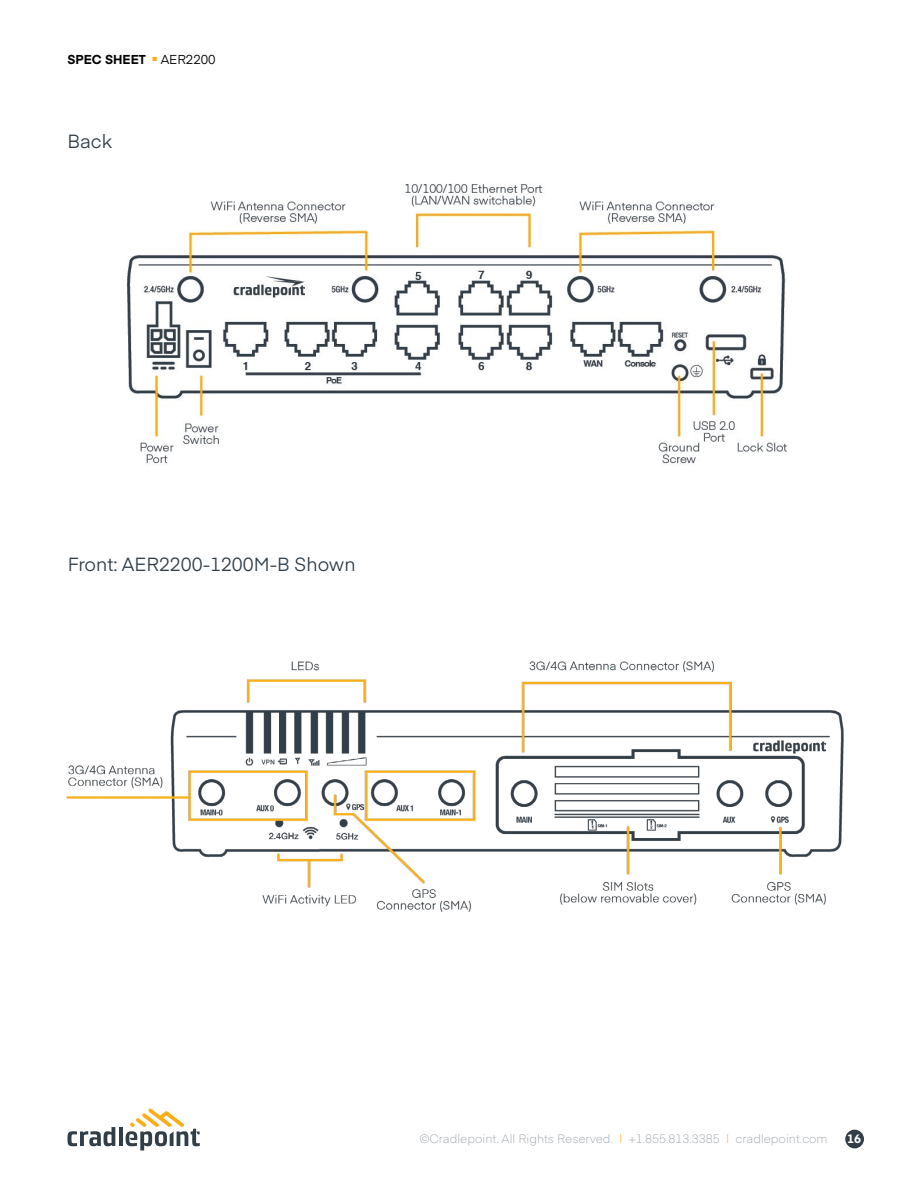
<style>
.page{position:relative;width:918px;height:1188px;background:#fff}
.page>*{position:absolute;margin:0;border:0;box-sizing:border-box;transform-origin:0 0}
.t1{font:18.75px "Eina 01";color:#313e48}
.t2{font:700 12.75px "Eina 01";color:#000}
.t3{font:300 12px "Eina 01";color:#a3a9ad}
.t4{font:700 12px "Eina 01";color:#fff}
.s1{font-weight:400}
.s2{color:#fbad18}
</style>
<div class="page">
<div style="left:845px;top:1130px;width:19px;height:18px;background:#313e48;border-radius:50%"></div>
<svg style="left:68px;top:1127px;width:47px;height:19px"></svg>
<hr style="left:119px;top:1127px;width:4px;height:19px;background:#313e48">
<svg style="left:126px;top:1109px;width:74px;height:41px"></svg>
<img style="left:66px;top:661px;width:778px;height:251px">
<img style="left:128px;top:184px;width:658px;height:280px">
<p class="t2" style="left:68px;top:50px;width:150px">SPEC SHEET <sup>■</sup> <span class="s1">AER2200</span></p>
<h1 class="t1" style="left:68px;top:127px;width:46px">Back</h1>
<h1 class="t1" style="left:68px;top:550px;width:289px">Front: AER2200-1200M-B Shown</h1>
<p class="t3" style="left:420px;top:1130px;width:409px">©Cradlepoint. All Rights Reserved. <span class="s2">|</span> +1.855.813.3385 <span class="s2">|</span> cradlepoint.com</p>
<p class="t4" style="left:847px;top:1130px;width:15px">16</p>
</div>
